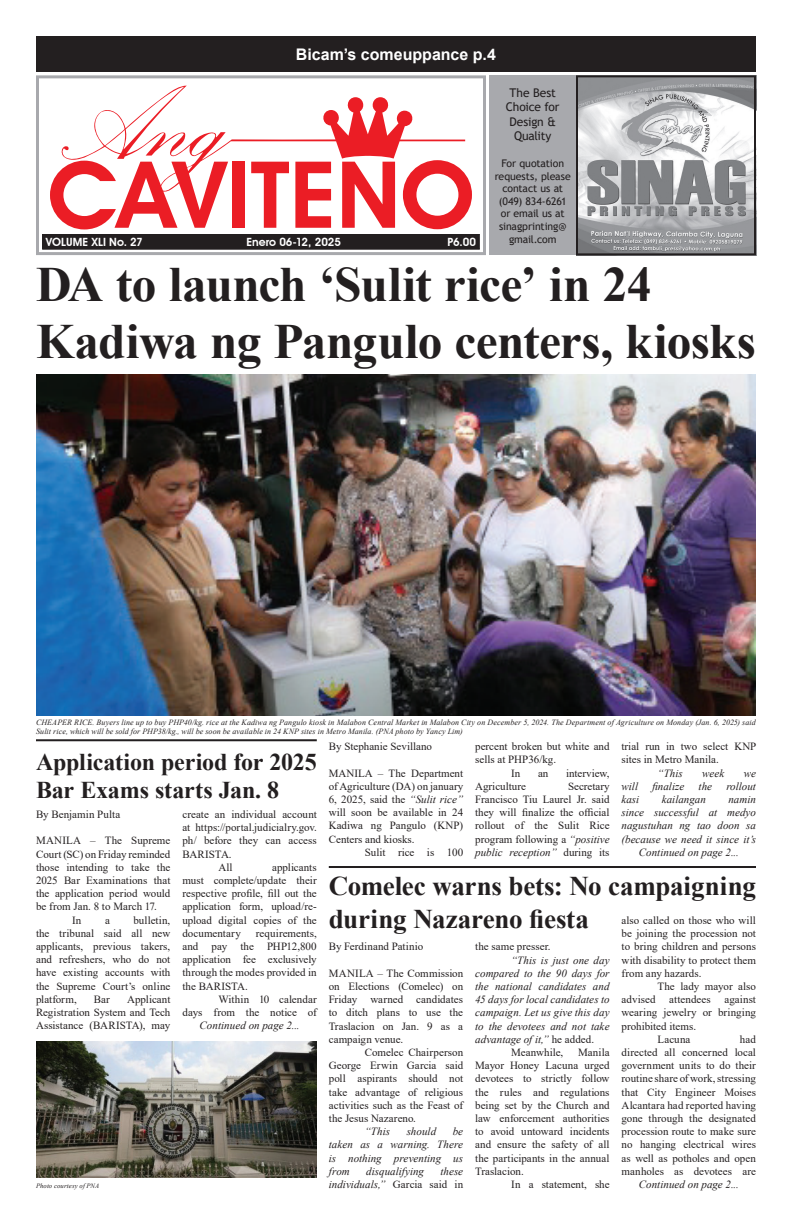
<style>
.page{position:relative;width:792px;height:1224px;background:#fff}
.page>*{position:absolute;margin:0;border:0;box-sizing:border-box;transform-origin:0 0}
.t1{font:700 49.4px/57.3px "Times New Roman";letter-spacing:-.015em;color:#231f20}
.t2{font:700 27px/32.4px "Times New Roman";letter-spacing:-.01em;color:#231f20}
.t3{font:700 24.1px/28.9px "Times New Roman";letter-spacing:-.01em;color:#231f20}
.t4{font:700 16px "Arial";color:#fff}
.t5{font:12px/14.4px "Trebuchet MS";letter-spacing:-.015em;color:#231f20;text-align:center}
.t6{font:600 11.4px "Avant Garde IT Cby BT";color:#fff}
.t7{font:11px/13.2px "Times New Roman";color:#231f20;text-align:justify}
.t8{font:italic 11px/13.2px "Times New Roman";color:#231f20;text-align:justify}
.t9{font:10.5px/12.6px "Trebuchet MS";letter-spacing:-.01em;color:#231f20;text-align:center}
.t10{font:italic 8px/9.6px "Times New Roman";letter-spacing:.01em;color:#231f20}
.t11{font:italic 6.7px "Times New Roman";letter-spacing:.02em;color:#231f20}
.s1{font-style:italic}
.s2{font-style:normal}
</style>
<div class="page">
<div style="left:36px;top:75px;width:450px;height:180px;border:3px solid #a8a9ad"></div>
<svg style="left:50px;top:170px;width:44px;height:59px"></svg>
<svg style="left:429px;top:174px;width:43px;height:55px"></svg>
<svg style="left:61px;top:86px;width:404px;height:142px"></svg>
<div style="left:36px;top:36px;width:720px;height:36px;background:#231f20"></div>
<div style="left:43px;top:235px;width:436px;height:14px;background:#231f20"></div>
<div style="left:42px;top:234px;width:438px;height:16px;border:1px solid #231f20"></div>
<hr style="left:329px;top:866px;width:427px;height:2px;background:#231f20">
<img style="left:36px;top:374px;width:720px;height:341px">
<hr style="left:36px;top:739px;width:281px;height:2px;background:#231f20">
<img style="left:36px;top:1041px;width:281px;height:136px">
<div style="left:490px;top:75px;width:86px;height:180px;background:#a8a9ad"></div>
<img style="left:579px;top:78px;width:174px;height:174px">
<div style="left:576px;top:75px;width:180px;height:180px;border:2px solid #231f20"></div>
<h3 class="t4" style="left:296px;top:43px;width:202px">Bicam’s comeuppance p.4</h3>
<p class="t6" style="left:46px;top:235px;width:98px">VOLUME XLI No. 27</p>
<p class="t6" style="left:247px;top:235px;width:96px">Enero 06-12, 2025</p>
<p class="t6" style="left:448px;top:235px;width:30px">P6.00</p>
<p class="t5" style="left:506px;top:85px;width:55px">The Best<br>Choice for<br>Design &amp;<br>Quality</p>
<p class="t9" style="left:495px;top:157px;width:78px">For quotation requests, please contact us at (049) 834-6261 or email us at sinagprinting@ gmail.com</p>
<h1 class="t1" style="left:36px;top:254px;width:722px">DA to launch ‘Sulit rice’ in 24<br>Kadiwa ng Pangulo centers, kiosks</h1>
<p class="t10" style="left:36px;top:717px;width:721px">CHEAPER RICE. Buyers line up to buy PHP40/kg. rice at the Kadiwa ng Pangulo kiosk in Malabon Central Market in Malabon City on December 5, 2024. The Department of Agriculture on Monday (Jan. 6, 2025) said<br>Sulit rice, which will be sold for PHP38/kg., will be soon be available in 24 KNP sites in Metro Manila. (PNA photo by Yancy Lim)</p>
<h3 class="t3" style="left:36px;top:746px;width:282px">Application period for 2025<br>Bar Exams starts Jan. 8</h3>
<p class="t7" style="left:36px;top:807px;width:86px">By Benjamin Pulta</p>
<p class="t7" style="left:36px;top:834px;width:136px">MANILA – The Supreme</p>
<p class="t7" style="left:36px;top:847px;width:136px">Court (SC) on Friday reminded</p>
<p class="t7" style="left:36px;top:860px;width:136px">those intending to take the</p>
<p class="t7" style="left:36px;top:873px;width:136px">2025 Bar Examinations that</p>
<p class="t7" style="left:36px;top:887px;width:136px">the application period would</p>
<p class="t7" style="left:36px;top:900px;width:122px">be from Jan. 8 to March 17.</p>
<p class="t7" style="left:72px;top:913px;width:11px">In</p>
<p class="t7" style="left:105px;top:913px;width:6px">a</p>
<p class="t7" style="left:182px;top:807px;width:136px">create an individual account</p>
<p class="t7" style="left:182px;top:821px;width:136px">at https://portal.judicialry.gov.</p>
<p class="t7" style="left:182px;top:834px;width:136px">ph/ before they can access</p>
<p class="t7" style="left:182px;top:847px;width:51px">BARISTA.</p>
<p class="t7" style="left:218px;top:860px;width:16px">All</p>
<p class="t7" style="left:182px;top:860px;width:136px;text-indent:90px">applicants must complete/update their respective profile, fill out the application form, upload/re&shy;upload digital copies of the documentary</p>
<p class="t7" style="left:36px;top:913px;width:136px;text-indent:98px">bulletin, the tribunal said all new applicants, previous takers, and refreshers, who do not have existing accounts with the Supreme Court’s online platform,</p>
<p class="t7" style="left:182px;top:926px;width:136px;text-indent:74px">requirements, and pay the PHP12,800 application fee exclusively through the modes provided in the BARISTA.</p>
<p class="t7" style="left:182px;top:992px;width:136px;text-align:right">Within 10 calendar<br>days from the notice of</p>
<p class="t8" style="left:200px;top:1019px;width:101px">Continued on page 2...</p>
<p class="t7" style="left:36px;top:992px;width:136px;text-indent:91px">Applicant Registration System and Tech Assistance (BARISTA), may</p>
<p class="t7" style="left:94px;top:992px;width:17px">Bar</p>
<p class="t11" style="left:36px;top:1181px;width:65px">Photo courtesy of PNA</p>
<p class="t7" style="left:329px;top:739px;width:105px">By Stephanie Sevillano</p>
<p class="t7" style="left:329px;top:766px;width:136px">MANILA – The Department of Agriculture (DA) on january 6, 2025, said the <span class="s1">“Sulit rice” </span>will soon be available in 24<br>Kadiwa ng Pangulo (KNP)<br>Centers and kiosks.</p>
<p class="t7" style="left:365px;top:845px;width:100px">Sulit rice is 100</p>
<p class="t7" style="left:475px;top:739px;width:136px">percent broken but white and</p>
<p class="t7" style="left:475px;top:753px;width:82px">sells at PHP36/kg.</p>
<p class="t7" style="left:511px;top:766px;width:11px">In</p>
<p class="t7" style="left:538px;top:766px;width:12px">an</p>
<p class="t7" style="left:566px;top:766px;width:45px">interview,</p>
<p class="t7" style="left:475px;top:779px;width:52px">Agriculture</p>
<p class="t7" style="left:475px;top:779px;width:136px;text-indent:93px">Secretary Francisco Tiu Laurel Jr. said they will finalize the official rollout of the Sulit Rice program following a <span class="s1">“positive public reception”</span> during its</p>
<p class="t7" style="left:622px;top:739px;width:136px">trial run in two select KNP sites in Metro Manila.</p>
<p class="t8" style="left:658px;top:766px;width:27px">“This</p>
<p class="t8" style="left:702px;top:766px;width:23px">week</p>
<p class="t8" style="left:744px;top:766px;width:14px">we</p>
<p class="t8" style="left:622px;top:779px;width:18px">will</p>
<p class="t8" style="left:652px;top:779px;width:33px">finalize</p>
<p class="t8" style="left:699px;top:779px;width:15px">the</p>
<p class="t8" style="left:726px;top:779px;width:31px">rollout</p>
<p class="t8" style="left:622px;top:792px;width:19px">kasi</p>
<p class="t8" style="left:662px;top:792px;width:45px">kailangan</p>
<p class="t8" style="left:728px;top:792px;width:29px">namin</p>
<p class="t8" style="left:622px;top:806px;width:136px">since successful at medyo</p>
<p class="t8" style="left:622px;top:819px;width:136px">nagustuhan ng tao doon sa</p>
<p class="t8" style="left:622px;top:832px;width:136px">(because we need it since it’s</p>
<p class="t8" style="left:639px;top:845px;width:101px">Continued on page 2...</p>
<h2 class="t2" style="left:329px;top:869px;width:429px">Comelec warns bets: No campaigning during Nazareno fiesta</h2>
<p class="t7" style="left:622px;top:913px;width:136px">also called on those who will be joining the procession not to bring children and persons with disability to protect them from any hazards.</p>
<p class="t7" style="left:658px;top:979px;width:100px">The lady mayor also</p>
<p class="t7" style="left:622px;top:993px;width:35px">advised</p>
<p class="t7" style="left:669px;top:993px;width:43px">attendees</p>
<p class="t7" style="left:724px;top:993px;width:33px">against</p>
<p class="t7" style="left:622px;top:1006px;width:136px">wearing jewelry or bringing</p>
<p class="t7" style="left:622px;top:1019px;width:76px">prohibited items.</p>
<p class="t7" style="left:658px;top:1032px;width:34px">Lacuna</p>
<p class="t7" style="left:475px;top:940px;width:77px">the same presser.</p>
<p class="t8" style="left:511px;top:953px;width:100px">“This is just one day</p>
<p class="t8" style="left:475px;top:966px;width:136px">compared to the 90 days for</p>
<p class="t8" style="left:475px;top:979px;width:136px">the national candidates and</p>
<p class="t8" style="left:475px;top:993px;width:136px">45 days for local candidates to</p>
<p class="t8" style="left:475px;top:1006px;width:136px">campaign. Let us give this day</p>
<p class="t8" style="left:475px;top:1019px;width:136px">to the devotees and not take</p>
<p class="t8" style="left:475px;top:1032px;width:120px">advantage of it,” <span class="s2">he added.</span></p>
<p class="t7" style="left:511px;top:1045px;width:54px">Meanwhile,</p>
<p class="t7" style="left:329px;top:940px;width:96px">By Ferdinand Patinio</p>
<p class="t7" style="left:329px;top:966px;width:136px">MANILA – The Commission on Elections (Comelec) on Friday warned candidates to ditch plans to use the Traslacion on Jan. 9 as a campaign venue.</p>
<p class="t7" style="left:329px;top:1045px;width:136px;text-indent:36px">Comelec Chairperson George Erwin Garcia said poll aspirants should not take advantage of religious activities such as the Feast of the Jesus Nazareno.</p>
<p class="t8" style="left:365px;top:1125px;width:27px">“This</p>
<p class="t8" style="left:407px;top:1125px;width:31px">should</p>
<p class="t7" style="left:622px;top:1032px;width:136px;text-indent:118px">had directed all concerned local government units to do their routine share of work, stressing that City Engineer Moises Alcantara had reported having gone through the designated procession route to make sure no hanging electrical wires as well as potholes and open manholes as devotees are</p>
<p class="t7" style="left:475px;top:1045px;width:136px;text-indent:103px">Manila Mayor Honey Lacuna urged devotees to strictly follow the rules and regulations being set by the Church and law enforcement authorities to avoid untoward incidents and ensure the safety of all the participants in the annual Traslacion.</p>
<p class="t7" style="left:511px;top:1177px;width:100px">In a statement, she</p>
<p class="t8" style="left:639px;top:1177px;width:101px">Continued on page 2...</p>
<p class="t8" style="left:329px;top:1125px;width:136px;text-indent:124px">be taken as a warning. There is nothing preventing us from</p>
<p class="t8" style="left:329px;top:1164px;width:136px;text-align:right">these<br>individuals,” <span class="s2">Garcia said in</span></p>
<p class="t8" style="left:366px;top:1164px;width:59px">disqualifying</p>
</div>
